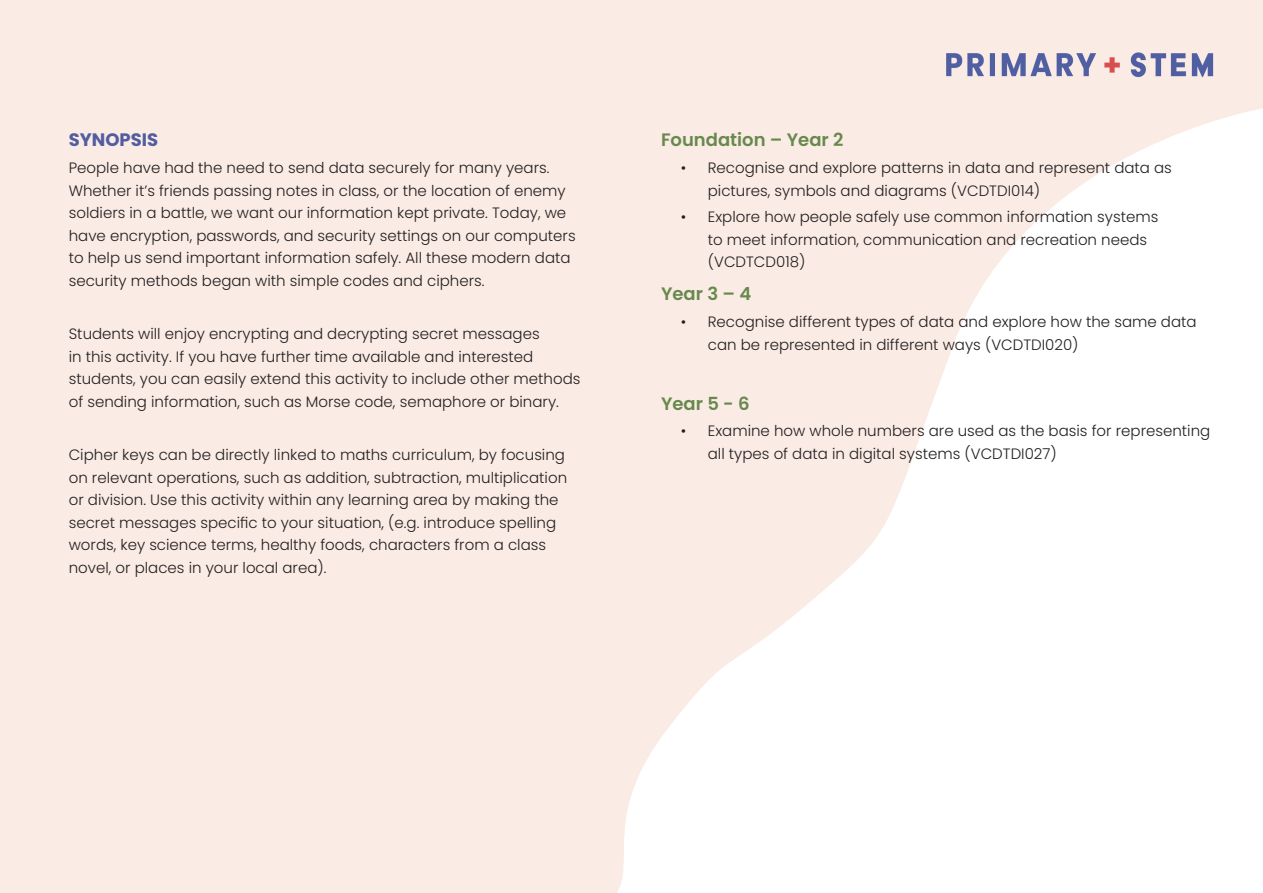
<style>
.page{position:relative;width:1263px;height:893px;background:#faebe5}
.page>*{position:absolute;margin:0;border:0;box-sizing:border-box;transform-origin:0 0}
.t1{font:600 18px "Poppins";color:#67894c}
.t2{font:700 18px "Poppins";color:#515da0}
.t3{font:300 15px/22.5px "Poppins";color:#231f20}
</style>
<div class="page">
<img style="left:946px;top:52px;width:268px;height:26px">
<svg style="left:617px;top:108px;width:646px;height:785px;fill:#fff"></svg>
<p class="t2" style="left:69px;top:130px;width:91px">SYNOPSIS</p>
<p class="t3" style="left:69px;top:157px;width:508px">People have had the need to send data securely for many years.<br>Whether it’s friends passing notes in class, or the location of enemy soldiers in a battle, we want our information kept private. Today, we have encryption, passwords, and security settings on our computers to help us send important information safely. All these modern data security methods began with simple codes and ciphers.</p>
<p class="t3" style="left:69px;top:323px;width:513px">Students will enjoy encrypting and decrypting secret messages<br>in this activity. If you have further time available and interested students, you can easily extend this activity to include other methods of sending information, such as Morse code, semaphore or binary.</p>
<p class="t3" style="left:69px;top:444px;width:500px">Cipher keys can be directly linked to maths curriculum, by focusing on relevant operations, such as addition, subtraction, multiplication or division. Use this activity within any learning area by making the secret messages specific to your situation, (e.g. introduce spelling words, key science terms, healthy foods, characters from a class novel, or places in your local area).</p>
<p class="t1" style="left:661px;top:130px;width:184px">Foundation – Year 2</p>
<p class="t3" style="left:708px;top:157px;width:466px;text-indent:-27px">• Recognise and explore patterns in data and represent data as pictures, symbols and diagrams (VCDTDI014)</p>
<p class="t3" style="left:708px;top:206px;width:452px;text-indent:-27px">• Explore how people safely use common information systems to meet information, communication and recreation needs (VCDTCD018)</p>
<p class="t1" style="left:661px;top:284px;width:92px">Year 3 – 4</p>
<p class="t3" style="left:708px;top:311px;width:490px;text-indent:-27px">• Recognise different types of data and explore how the same data can be represented in different ways (VCDTDI020)</p>
<p class="t1" style="left:661px;top:393px;width:90px">Year 5 - 6</p>
<p class="t3" style="left:708px;top:420px;width:504px;text-indent:-27px">• Examine how whole numbers are used as the basis for representing all types of data in digital systems (VCDTDI027)</p>
</div>
